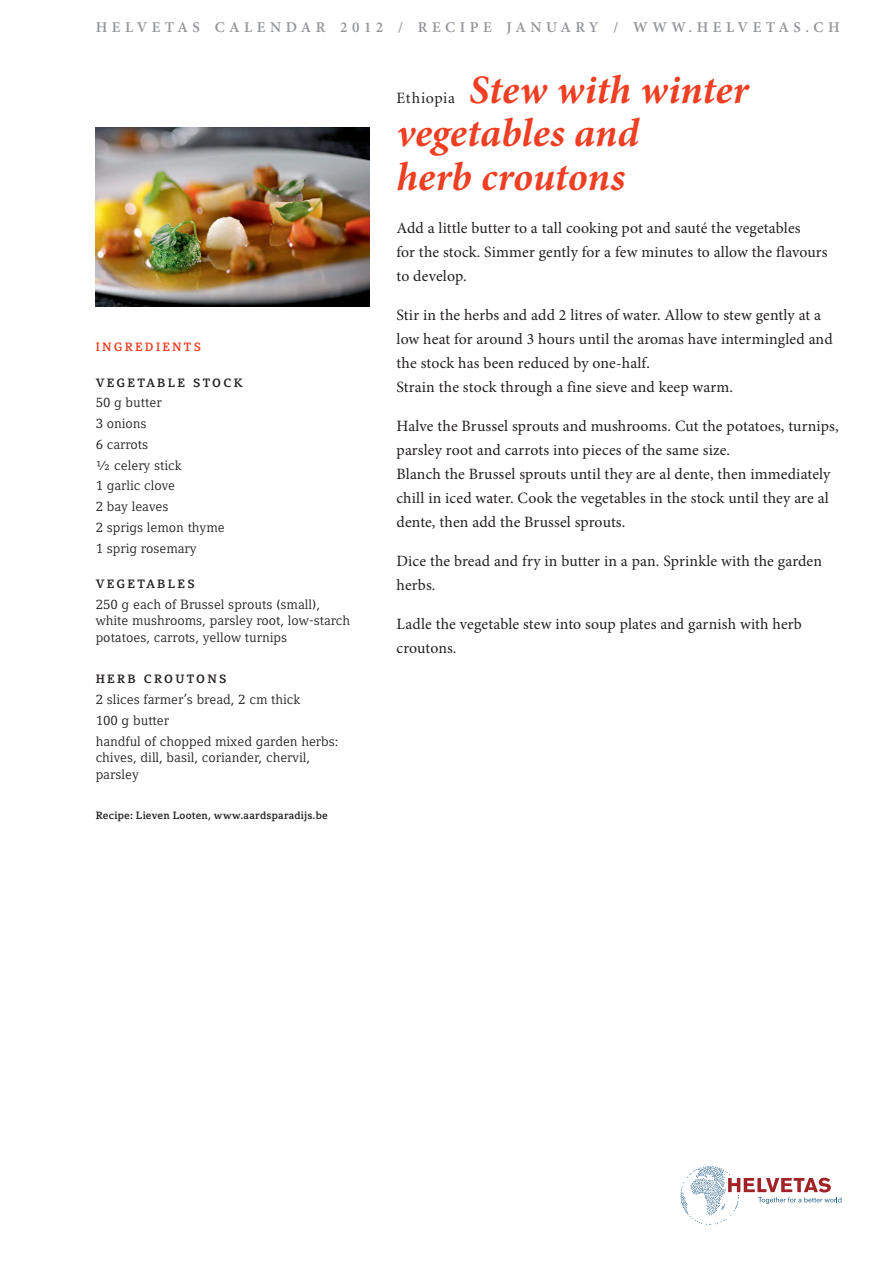
<style>
.page{position:relative;width:893px;height:1263px;background:#fff}
.page>*{position:absolute;margin:0;border:0;box-sizing:border-box;transform-origin:0 0}
.t1{font:italic 700 40.5px/43.5px "Minion Pro";color:#ef3e22}
.t2{font:15.75px/24px "Minion Pro";letter-spacing:.005em;color:#231f20}
.t3{font:15.75px "Minion";letter-spacing:.04em;color:#231f20}
.t4{font:600 15px "Minion Pro";letter-spacing:.3em;color:#939598}
.t5{font:13.35px/20.7px "Compatil Letter LT";color:#231f20}
.t6{font:700 12px "Compatil Letter LT";letter-spacing:.19em;color:#231f20}
.t7{font:700 12px "Compatil Letter LT";letter-spacing:.19em;color:#ef3e22}
.t8{font:700 10.5px "Compatil Letter LT";letter-spacing:.02em;color:#231f20}
</style>
<div class="page">
<img style="left:96px;top:128px;width:274px;height:178px">
<svg style="left:680px;top:1166px;width:161px;height:59px"></svg>
<p class="t4" style="left:96px;top:17px;width:744px">HELVETAS CALENDAR 2012 / REC IPE JAN UAR Y / WWW.HELVETAS.CH</p>
<p class="t7" style="left:96px;top:340px;width:107px">INGREDIENTs</p>
<p class="t6" style="left:96px;top:375px;width:22px">Veget</p>
<p class="t6" style="left:146px;top:375px;width:98px">able st ock</p>
<p class="t5" style="left:96px;top:392px;width:131px">50 g butter<br>3 onions<br>6 carrots<br>½ celery stick<br>1 garlic clove<br>2 bay leaves<br>2 sprigs lemon thyme<br>1 sprig rosemary</p>
<p class="t6" style="left:96px;top:577px;width:22px">Veget</p>
<p class="t6" style="left:146px;top:577px;width:50px">ables</p>
<p class="t5" style="left:96px;top:596px;width:256px;line-height:16.5px">250 g each of Brussel sprouts (small), white mushrooms, parsley root, low-starch potatoes, carrots, yellow turnips</p>
<p class="t6" style="left:96px;top:672px;width:133px">Her b cr out on s</p>
<p class="t5" style="left:96px;top:689px;width:244px">2 slices farmer’s bread, 2 cm thick<br>100 g butter<br>handful of chopped mixed garden herbs:</p>
<p class="t5" style="left:96px;top:749px;width:216px;line-height:16.5px">chives, dill, basil, coriander, chervil, parsley</p>
<p class="t8" style="left:96px;top:809px;width:234px">Recipe: Lieven Looten, www.aardsparadijs.be</p>
<h1 class="t1" style="left:396px;top:67px;width:354px;text-indent:73px">Stew with winter vegetables and<br>herb croutons</h1>
<p class="t3" style="left:396px;top:90px;width:60px">Ethiopia</p>
<p class="t2" style="left:396px;top:216px;width:433px">Add a little butter to a tall cooking pot and sauté the vegetables<br>for the stock. Simmer gently for a few minutes to allow the flavours to develop.</p>
<p class="t2" style="left:396px;top:303px;width:438px">Stir in the herbs and add 2 litres of water. Allow to stew gently at a low heat for around 3 hours until the aromas have intermingled and the stock has been reduced by one-half.<br>Strain the stock through a fine sieve and keep warm.</p>
<p class="t2" style="left:396px;top:414px;width:444px">Halve the Brussel sprouts and mushrooms. Cut the potatoes, turnips, parsley root and carrots into pieces of the same size.<br>Blanch the Brussel sprouts until they are al dente, then immediately chill in iced water. Cook the vegetables in the stock until they are al dente, then add the Brussel sprouts.</p>
<p class="t2" style="left:396px;top:549px;width:427px">Dice the bread and fry in butter in a pan. Sprinkle with the garden herbs.</p>
<p class="t2" style="left:396px;top:612px;width:407px">Ladle the vegetable stew into soup plates and garnish with herb croutons.</p>
</div>
